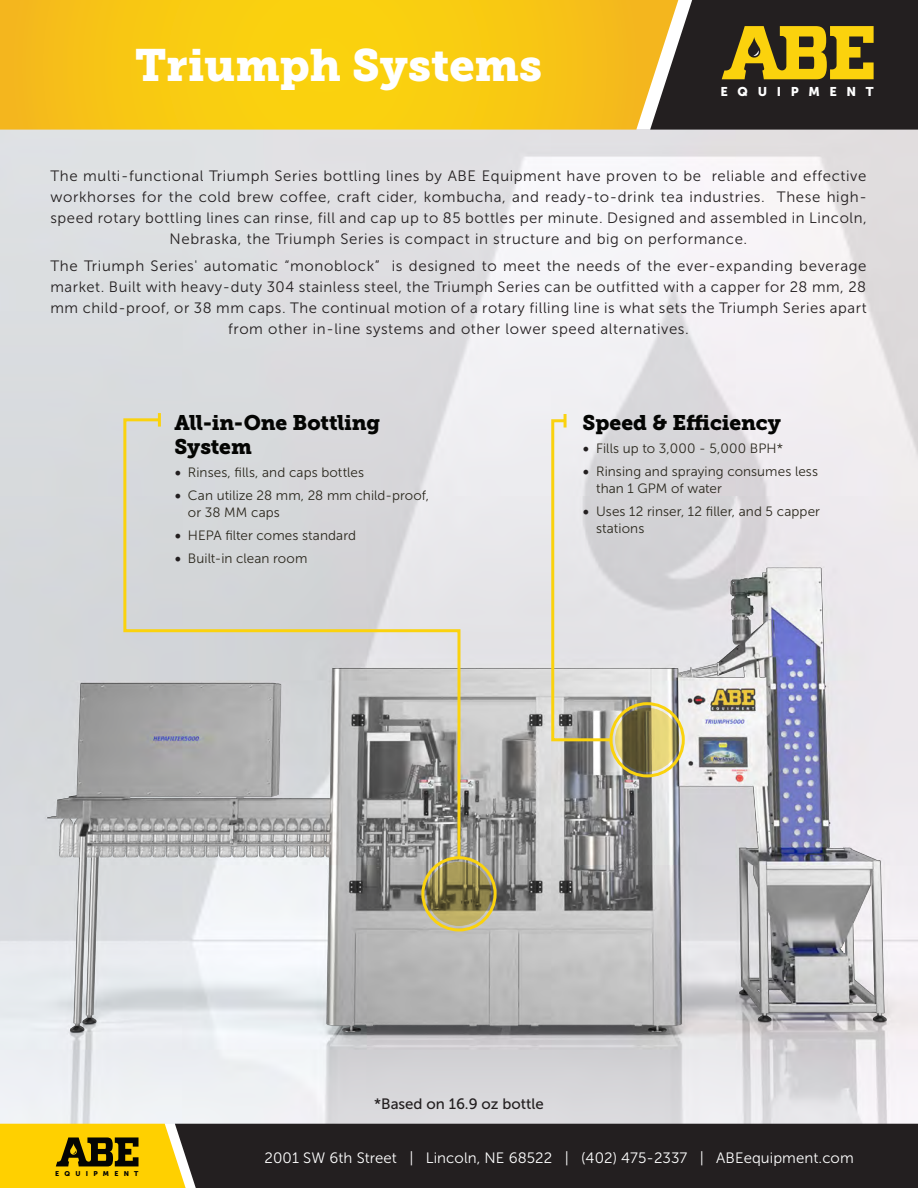
<style>
.page{position:relative;width:918px;height:1188px;background:#fff}
.page>*{position:absolute;margin:0;border:0;box-sizing:border-box;transform-origin:0 0}
.t1{font:45px "Museo Slab 900";color:#fff}
.t2{font:21px/24px "Museo Slab 900";letter-spacing:-.005em;color:#040503}
.Body_Primary{font:15px/21px "Museo Sans 300";letter-spacing:.04em;color:#231f20;text-align:center}
.t3{font:15px "Museo Sans 300";letter-spacing:.005em;color:#fff}
.t4{font:15px "Museo Sans 500";color:#231f20}
.t5{font:13.5px/16.5px "Museo Sans 300";letter-spacing:.005em;color:#2b281e}
.t6{font:12.6px "Museo Sans 900";letter-spacing:.76em;color:#fff}
.t7{font:6.9px "Museo Sans 900";letter-spacing:.76em;color:#040503}
.s1{font-family:"Minion Pro";font-size:18px;color:#231f20}
</style>
<div class="page">
<img style="left:0;top:130px;width:918px;height:994px">
<svg style="left:615px;top:708px;width:64px;height:64px;background:#9a8e54"></svg>
<div style="left:610px;top:702px;width:75px;height:75px;border:3px solid #fad20e;border-radius:50%"></div>
<svg style="left:427px;top:862px;width:64px;height:64px;background:#8e824b"></svg>
<div style="left:421px;top:856px;width:76px;height:75px;border:3px solid #fad20e;border-radius:50%"></div>
<svg style="left:550px;top:418px;width:64px;height:325px;background:#dcd9d0"></svg>
<hr style="left:564px;top:414px;width:3px;height:14px;background:#fad20e">
<svg style="left:122px;top:417px;width:340px;height:443px;background:#c5c5c4"></svg>
<hr style="left:158px;top:413px;width:3px;height:14px;background:#fad20e">
<svg style="left:0;top:0;width:650px;height:130px;background:#f7c815"></svg>
<svg style="left:650px;top:0;width:268px;height:130px;background:#544927"></svg>
<div style="left:194px;top:1124px;width:724px;height:64px;background:#231f20"></div>
<svg style="left:0;top:1124px;width:194px;height:64px;background:#d7b20f"></svg>
<p class="t1" style="left:135px;top:39px;width:409px">Triumph Systems</p>
<p class="t6" style="left:721px;top:85px;width:155px">EQUIPMENT</p>
<p class="Body_Primary" style="left:50px;top:165px;width:818px">The multi-functional Triumph Series bottling lines by ABE Equipment have proven to be reliable and effective workhorses for the cold brew coffee, craft cider, kombucha, and ready-to-drink tea industries. These high&shy;speed rotary bottling lines can rinse, fill and cap up to 85 bottles per minute. Designed and assembled in Lincoln, Nebraska, the Triumph Series is compact in structure and big on performance.</p>
<p class="Body_Primary" style="left:50px;top:256px;width:818px">The Triumph Series' automatic “monoblock” is designed to meet the needs of the ever-expanding beverage market. Built with heavy-duty 304 stainless steel, the Triumph Series can be outfitted with a capper for 28 mm, 28 mm child-proof, or 38 mm caps. The continual motion of a rotary filling line is what sets the Triumph Series apart from other in-line systems and other lower speed alternatives.</p>
<p class="t2" style="left:174px;top:411px;width:207px">All-in-One Bottling<br>System</p>
<p class="t5" style="left:174px;top:464px;width:191px"><span class="s1">•</span> Rinses, fills, and caps bottles</p>
<p class="t5" style="left:188px;top:487px;width:243px;text-indent:-14px"><span class="s1">•</span> Can utilize 28 mm, 28 mm child-proof, or 38 MM caps</p>
<p class="t5" style="left:174px;top:527px;width:183px"><span class="s1">•</span> HEPA filter comes standard</p>
<p class="t5" style="left:174px;top:550px;width:134px"><span class="s1">•</span> Built-in clean room</p>
<p class="t2" style="left:583px;top:411px;width:200px">Speed &amp; Efficiency</p>
<p class="t5" style="left:583px;top:440px;width:202px"><span class="s1">•</span> Fills up to 3,000 - 5,000 BPH*</p>
<p class="t5" style="left:596px;top:463px;width:223px;text-indent:-14px"><span class="s1">•</span> Rinsing and spraying consumes less than 1 GPM of water</p>
<p class="t5" style="left:596px;top:503px;width:225px;text-indent:-14px"><span class="s1">•</span> Uses 12 rinser, 12 filler, and 5 capper stations</p>
<p class="t4" style="left:374px;top:1095px;width:171px">*Based on 16.9 oz bottle</p>
<p class="t7" style="left:55px;top:1169px;width:85px">EQUIPMENT</p>
<p class="t3" style="left:265px;top:1149px;width:591px">2001 SW 6th Street | Lincoln, NE 68522 | (402) 475-2337 | ABEequipment.com</p>
</div>
